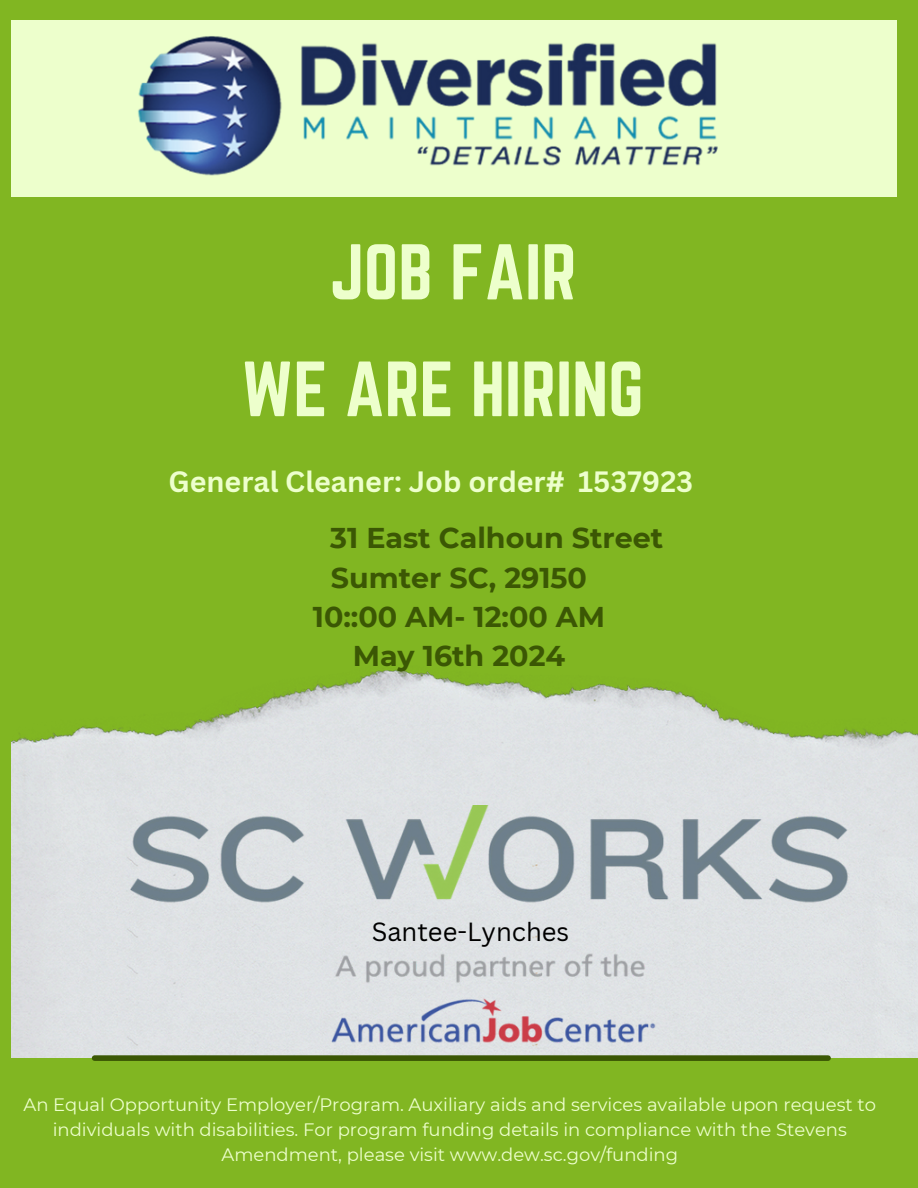
<style>
.page{position:relative;width:918px;height:1188px;background:#81b622}
.page>*{position:absolute;margin:0;border:0;box-sizing:border-box;transform-origin:0 0}
.t1{font:69px "Norwester";color:#edffcc}
.t2{font:68.4px "Norwester";color:#edffcc}
.t3{font:700 28.65px "Canva Sans";color:#edffcc}
.t4{font:700 28.5px "Montserrat";color:#3b5704}
.t5{font:25.65px "Canva Sans";color:#000}
.t6{font:18px/24.8px "Montserrat";color:#edffcc;text-align:center}
</style>
<div class="page">
<img style="left:12px;top:670px;width:906px;height:388px">
<div style="left:12px;top:20px;width:885px;height:177px;background:#edffcc"></div>
<div style="left:95px;top:1055px;width:733px;height:6px;background:#3b5704"></div>
<img style="left:138px;top:36px;width:580px;height:140px">
<img style="left:96px;top:805px;width:788px;height:253px">
<h2 class="t1" style="left:329px;top:230px;width:249px">JOB FAIR</h2>
<h2 class="t2" style="left:241px;top:348px;width:404px">WE ARE HIRING</h2>
<h3 class="t3" style="left:168px;top:462px;width:526px">General Cleaner: Job order# 1537923</h3>
<p class="t4" style="left:330px;top:521px;width:335px">31 East Calhoun Street</p>
<p class="t4" style="left:331px;top:560px;width:258px">Sumter SC, 29150</p>
<p class="t4" style="left:313px;top:599px;width:294px">10::00 AM- 12:00 AM</p>
<p class="t4" style="left:353px;top:639px;width:214px">May 16th 2024</p>
<p class="t5" style="left:372px;top:914px;width:199px">Santee-Lynches</p>
<p class="t6" style="left:23px;top:1092px;width:854px">An Equal Opportunity Employer/Program. Auxiliary aids and services available upon request to individuals with disabilities. For program funding details in compliance with the Stevens<br>Amendment, please visit www.dew.sc.gov/funding</p>
</div>
